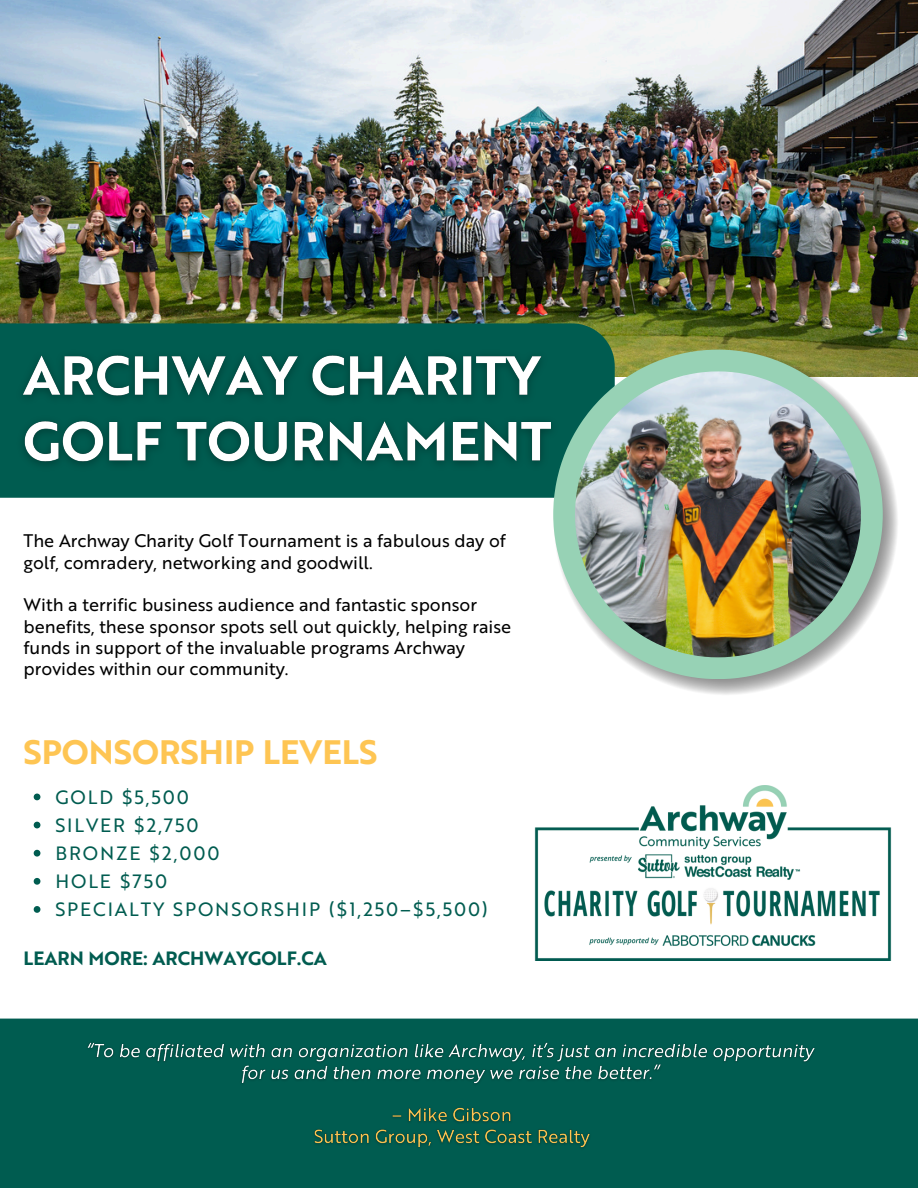
<style>
.page{position:relative;width:918px;height:1188px;background:#fff}
.page>*{position:absolute;margin:0;border:0;box-sizing:border-box;transform-origin:0 0}
.t1{font:33px "Brother 1816 Bold";color:#fec553}
.t2{font:18.75px "Brother 1816 Regular";letter-spacing:.1em;color:#005c50}
.t3{font:18.75px "Brother 1816 Bold";color:#005c50}
.t4{font:17.7px/21.3px "Brother 1816 Regular";color:#000}
</style>
<div class="page">
<img style="left:0;top:0;width:918px;height:376px">
<div style="left:0;top:323px;width:615px;height:175px;background:#005c50"></div>
<img style="left:23px;top:355px;width:529px;height:110px">
<img style="left:656px;top:350px;width:243px;height:345px">
<svg style="left:553px;top:350px;width:330px;height:329px"></svg>
<img style="left:575px;top:371px;width:286px;height:286px">
<div style="left:0;top:1019px;width:918px;height:169px;background:#005c50"></div>
<img style="left:534px;top:785px;width:358px;height:176px">
<svg style="left:34px;top:794px;width:6px;height:6px"></svg>
<svg style="left:34px;top:822px;width:6px;height:6px"></svg>
<svg style="left:34px;top:850px;width:6px;height:7px"></svg>
<svg style="left:34px;top:878px;width:6px;height:7px"></svg>
<svg style="left:34px;top:906px;width:6px;height:7px"></svg>
<img style="left:81px;top:1038px;width:739px;height:52px">
<img style="left:309px;top:1101px;width:286px;height:52px">
<p class="t4" style="left:24px;top:529px;width:484px">The Archway Charity Golf Tournament is a fabulous day of golf, comradery, networking and goodwill.</p>
<p class="t4" style="left:24px;top:593px;width:489px">With a terrific business audience and fantastic sponsor benefits, these sponsor spots sell out quickly, helping raise funds in support of the invaluable programs Archway provides within our community.</p>
<p class="t1" style="left:24px;top:728px;width:355px">SPONSORSHIP LEVELS</p>
<p class="t2" style="left:55px;top:783px;width:135px">GOLD $5,500</p>
<h2 class="t2" style="left:55px;top:811px;width:145px">SILVER $2,750</h2>
<p class="t2" style="left:55px;top:840px;width:166px">BRONZE $2,000</p>
<p class="t2" style="left:55px;top:868px;width:113px">HOLE $750</p>
<p class="t2" style="left:55px;top:896px;width:434px">SPECIALTY SPONSORSHIP ($1,250–$5,500)</p>
<p class="t3" style="left:24px;top:945px;width:305px">LEARN MORE: ARCHWAYGOLF.CA</p>
</div>
